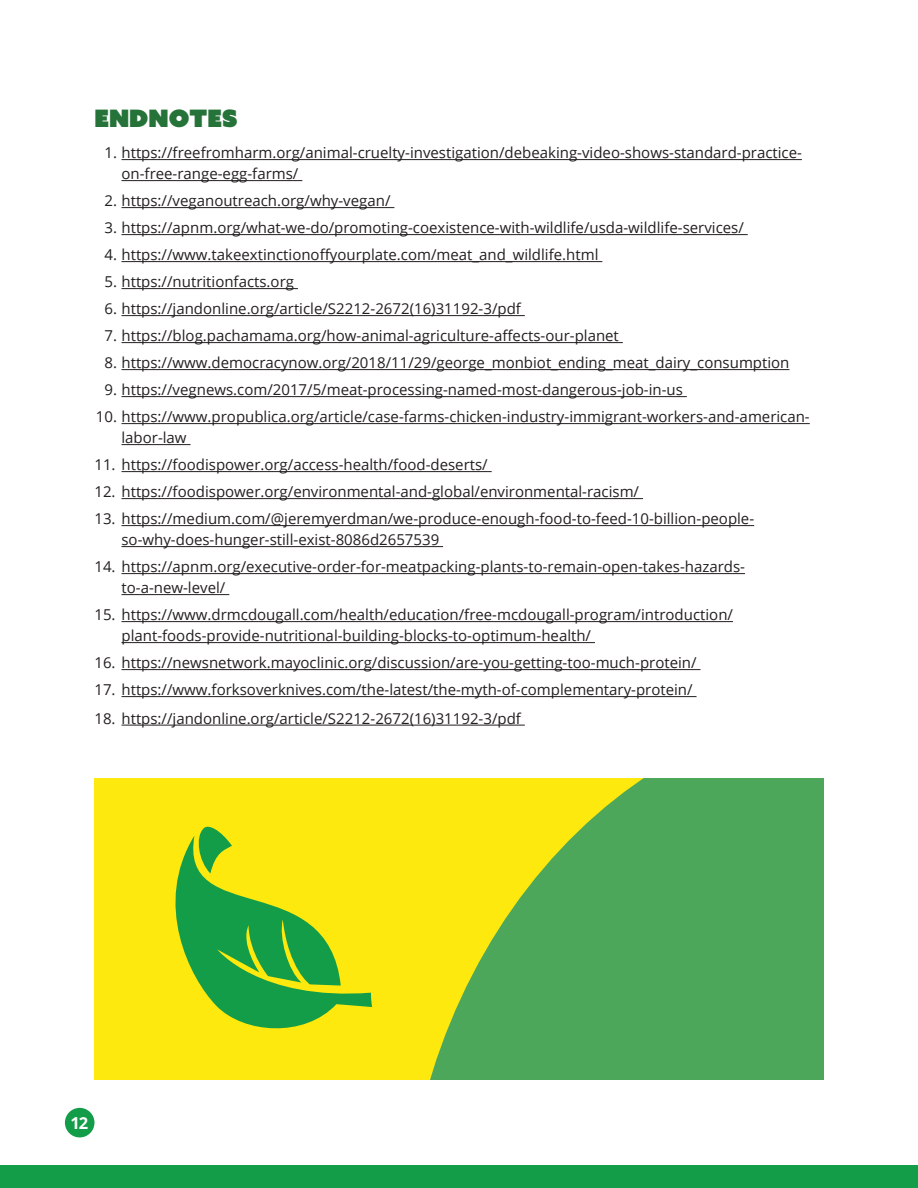
<style>
.page{position:relative;width:918px;height:1188px;background:#fff}
.page>*{position:absolute;margin:0;border:0;box-sizing:border-box;transform-origin:0 0}
.headline{font:24px "Azo Sans Uber";color:#257338}
.Body{font:700 16.5px "Open Sans";color:#fff}
.Body-2{font:15px/21px "Open Sans";color:#231f20}
</style>
<div class="page">
<hr style="left:122px;top:159px;width:680px;height:1px;background:#231f20">
<hr style="left:122px;top:180px;width:180px;height:1px;background:#231f20">
<hr style="left:122px;top:207px;width:272px;height:1px;background:#231f20">
<hr style="left:122px;top:234px;width:626px;height:1px;background:#231f20">
<hr style="left:122px;top:261px;width:480px;height:1px;background:#231f20">
<hr style="left:122px;top:288px;width:176px;height:1px;background:#231f20">
<hr style="left:122px;top:315px;width:403px;height:1px;background:#231f20">
<hr style="left:122px;top:342px;width:501px;height:1px;background:#231f20">
<hr style="left:122px;top:369px;width:667px;height:1px;background:#231f20">
<hr style="left:122px;top:396px;width:565px;height:1px;background:#231f20">
<hr style="left:122px;top:423px;width:688px;height:1px;background:#231f20">
<hr style="left:122px;top:444px;width:69px;height:1px;background:#231f20">
<hr style="left:122px;top:471px;width:370px;height:1px;background:#231f20">
<hr style="left:122px;top:498px;width:521px;height:1px;background:#231f20">
<hr style="left:122px;top:525px;width:632px;height:1px;background:#231f20">
<hr style="left:122px;top:546px;width:321px;height:1px;background:#231f20">
<hr style="left:122px;top:573px;width:623px;height:1px;background:#231f20">
<hr style="left:122px;top:594px;width:107px;height:1px;background:#231f20">
<hr style="left:122px;top:621px;width:611px;height:1px;background:#231f20">
<hr style="left:122px;top:642px;width:473px;height:1px;background:#231f20">
<hr style="left:122px;top:669px;width:578px;height:1px;background:#231f20">
<hr style="left:122px;top:696px;width:575px;height:1px;background:#231f20">
<hr style="left:122px;top:725px;width:403px;height:1px;background:#231f20">
<div style="left:94px;top:779px;width:730px;height:301px;background:#fde90e"></div>
<svg style="left:430px;top:779px;width:394px;height:301px;fill:#4ca75b"></svg>
<svg style="left:199px;top:826px;width:25px;height:10px"></svg>
<svg style="left:175px;top:836px;width:197px;height:193px"></svg>
<div style="left:0;top:1166px;width:918px;height:22px;background:#139d48"></div>
<div style="left:65px;top:1108px;width:30px;height:29px;background:#139d48;border-radius:50%"></div>
<p class="headline" style="left:94px;top:102px;width:144px">ENDNOTES</p>
<p class="Body-2" style="left:122px;top:142px;width:682px;text-indent:-17px">1. https://freefromharm.org/animal-cruelty-investigation/debeaking-video-shows-standard-practice&shy;on-free-range-egg-farms/</p>
<p class="Body-2" style="left:104px;top:190px;width:288px">2. https://veganoutreach.org/why-vegan/</p>
<p class="Body-2" style="left:104px;top:217px;width:641px">3. https://apnm.org/what-we-do/promoting-coexistence-with-wildlife/usda-wildlife-services/</p>
<p class="Body-2" style="left:104px;top:244px;width:496px">4. https://www.takeextinctionoffyourplate.com/meat_and_wildlife.html</p>
<p class="Body-2" style="left:104px;top:271px;width:191px">5. https://nutritionfacts.org</p>
<p class="Body-2" style="left:104px;top:298px;width:418px">6. https://jandonline.org/article/S2212-2672(16)31192-3/pdf</p>
<p class="Body-2" style="left:104px;top:325px;width:516px">7. https://blog.pachamama.org/how-animal-agriculture-affects-our-planet</p>
<p class="Body-2" style="left:104px;top:352px;width:687px">8. https://www.democracynow.org/2018/11/29/george_monbiot_ending_meat_dairy_consumption</p>
<p class="Body-2" style="left:104px;top:379px;width:580px">9. https://vegnews.com/2017/5/meat-processing-named-most-dangerous-job-in-us</p>
<p class="Body-2" style="left:122px;top:406px;width:690px;text-indent:-26px">10. https://www.propublica.org/article/case-farms-chicken-industry-immigrant-workers-and-american&shy;labor-law</p>
<p class="Body-2" style="left:94px;top:454px;width:395px">11. https://foodispower.org/access-health/food-deserts/</p>
<p class="Body-2" style="left:94px;top:481px;width:546px">12. https://foodispower.org/environmental-and-global/environmental-racism/</p>
<p class="Body-2" style="left:122px;top:508px;width:634px;text-indent:-27px">13. https://medium.com/@jeremyerdman/we-produce-enough-food-to-feed-10-billion-people&shy;so-why-does-hunger-still-exist-8086d2657539</p>
<p class="Body-2" style="left:122px;top:556px;width:625px;text-indent:-27px">14. https://apnm.org/executive-order-for-meatpacking-plants-to-remain-open-takes-hazards&shy;to-a-new-level/</p>
<p class="Body-2" style="left:122px;top:604px;width:613px;text-indent:-27px">15. https://www.drmcdougall.com/health/education/free-mcdougall-program/introduction/ plant-foods-provide-nutritional-building-blocks-to-optimum-health/</p>
<p class="Body-2" style="left:94px;top:652px;width:604px">16. https://newsnetwork.mayoclinic.org/discussion/are-you-getting-too-much-protein/</p>
<p class="Body-2" style="left:94px;top:679px;width:600px">17. https://www.forksoverknives.com/the-latest/the-myth-of-complementary-protein/</p>
<p class="Body-2" style="left:94px;top:708px;width:428px">18. https://jandonline.org/article/S2212-2672(16)31192-3/pdf</p>
<p class="Body" style="left:70px;top:1111px;width:19px">12</p>
</div>
